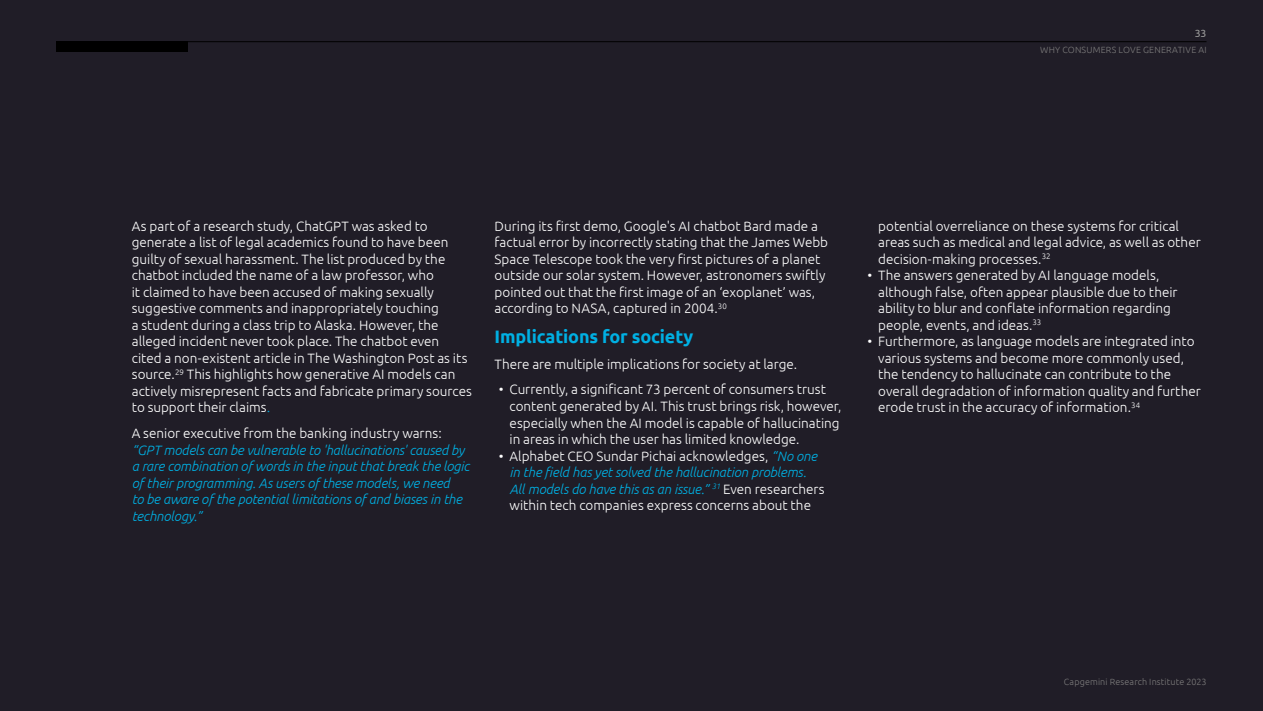
<style>
.page{position:relative;width:1263px;height:711px;background:#fff}
.page>*{position:absolute;margin:0;border:0;box-sizing:border-box;transform-origin:0 0}
.t1{font:700 18px "Ubuntu";letter-spacing:-.01em;color:#00b0e3}
.t2{font:300 13.5px/16.5px "Ubuntu";color:#fff}
.t3{font:italic 300 13.5px/16.5px "Ubuntu";letter-spacing:-.01em;color:#00b0e3}
.t4{font:10.5px "Ubuntu";color:#9d9d9c}
.t5{font:300 9px "Ubuntu";letter-spacing:.02em;color:#7c7b7b}
.s1{font-style:italic;color:#00b0e3}
</style>
<div class="page">
<div style="left:0;top:0;width:1263px;height:710px;background:#201d27"></div>
<div style="left:56px;top:41px;width:131px;height:11px;background:#000"></div>
<hr style="left:186px;top:41px;width:1020px;height:1px;background:#000">
<p class="t4" style="left:1195px;top:27px;width:13px">33</p>
<p class="t5" style="left:1040px;top:44px;width:168px">WHY CONSUMERS LOVE GENERATIVE AI</p>
<p class="t2" style="left:132px;top:217px;width:342px">As part of a research study, ChatGPT was asked to generate a list of legal academics found to have been guilty of sexual harassment. The list produced by the chatbot included the name of a law professor, who<br>it claimed to have been accused of making sexually suggestive comments and inappropriately touching<br>a student during a class trip to Alaska. However, the alleged incident never took place. The chatbot even cited a non-existent article in The Washington Post as its source.<sup>29</sup> This highlights how generative AI models can actively misrepresent facts and fabricate primary sources to support their claims<span class="s1">.</span></p>
<p class="t2" style="left:132px;top:424px;width:311px">A senior executive from the banking industry warns:</p>
<p class="t3" style="left:132px;top:441px;width:339px">“GPT models can be vulnerable to 'hallucinations' caused by a rare combination of words in the input that break the logic of their programming. As users of these models, we need<br>to be aware of the potential limitations of and biases in the technology.”</p>
<p class="t2" style="left:495px;top:217px;width:335px">During its first demo, Google's AI chatbot Bard made a factual error by incorrectly stating that the James Webb Space Telescope took the very first pictures of a planet outside our solar system. However, astronomers swiftly pointed out that the first image of an ‘exoplanet’ was, according to NASA, captured in 2004.<sup>30</sup></p>
<h1 class="t1" style="left:495px;top:326px;width:200px">Implications for society</h1>
<p class="t2" style="left:495px;top:355px;width:304px">There are multiple implications for society at large.</p>
<p class="t2" style="left:510px;top:381px;width:333px;text-indent:-11px">• Currently, a significant 73 percent of consumers trust content generated by AI. This trust brings risk, however, especially when the AI model is capable of hallucinating in areas in which the user has limited knowledge.</p>
<p class="t2" style="left:509px;top:447px;width:317px;text-indent:-11px">• Alphabet CEO Sundar Pichai acknowledges, <span class="s1">“No one in the field has yet solved the hallucination problems.<br>All models do have this as an issue.”</span> <sup>31</sup> Even researchers within tech companies express concerns about the</p>
<p class="t2" style="left:878px;top:217px;width:324px">potential overreliance on these systems for critical areas such as medical and legal advice, as well as other decision-making processes.<sup>32</sup></p>
<p class="t2" style="left:878px;top:267px;width:301px;text-indent:-11px">• The answers generated by AI language models, although false, often appear plausible due to their ability to blur and conflate information regarding people, events, and ideas.<sup>33</sup></p>
<p class="t2" style="left:878px;top:333px;width:324px;text-indent:-11px">• Furthermore, as language models are integrated into various systems and become more commonly used, the tendency to hallucinate can contribute to the overall degradation of information quality and further erode trust in the accuracy of information.<sup>34</sup></p>
<p class="t5" style="left:1064px;top:676px;width:144px">Capgemini Research Institute 2023</p>
</div>
